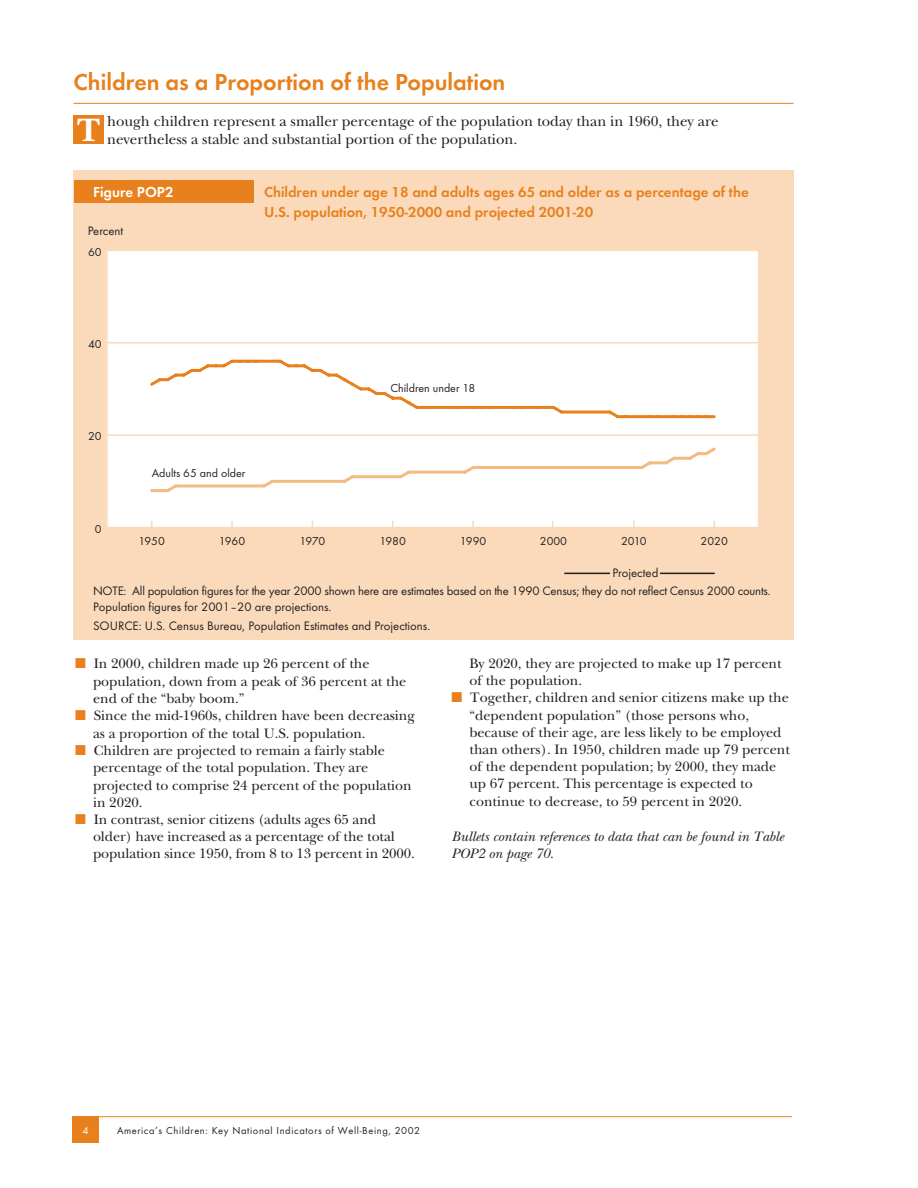
<style>
.page{position:relative;width:918px;height:1188px;background:#fff}
.page>*{position:absolute;margin:0;border:0;box-sizing:border-box;transform-origin:0 0}
.t1{font:700 33.75px "New Baskerville";color:#fff}
.t2{font:600 24px "Futura T";color:#e8811d}
.t3{font:15px/18px "New Baskerville";color:#231f20}
.t4{font:600 15px/20.2px "Futura T";color:#e8811d}
.t5{font:600 15px "Futura T";color:#fff}
.t6{font:14.25px/17.2px "New Baskerville";color:#231f20}
.t7{font:italic 14.25px/17.1px "New Baskerville";color:#231f20}
.t8{font:12.75px/15.3px "Futura T";letter-spacing:-.015em;color:#231f20}
.t9{font:12px "Futura T";color:#231f20}
.t10{font:10.8px "Futura T";color:#fff}
.t11{font:10.5px "Futura T";letter-spacing:.055em;color:#231f20}
.s1{color:#e8811d}
</style>
<div class="page">
<div style="left:72px;top:1116px;width:27px;height:27px;background:#e8811d"></div>
<hr style="left:72px;top:1116px;width:720px;height:1px;background:#e8811d">
<hr style="left:74px;top:103px;width:720px;height:1px;background:#e8811d">
<div style="left:74px;top:115px;width:30px;height:29px;background:#e8811d"></div>
<div style="left:74px;top:171px;width:720px;height:468px;background:#fadabb"></div>
<div style="left:108px;top:251px;width:649px;height:276px;background:#fff"></div>
<div style="left:107px;top:251px;width:651px;height:277px;border:2px solid #fff"></div>
<svg style="left:231px;top:521px;width:2px;height:6px"></svg>
<svg style="left:392px;top:521px;width:2px;height:6px"></svg>
<svg style="left:472px;top:521px;width:2px;height:6px"></svg>
<svg style="left:633px;top:521px;width:2px;height:6px"></svg>
<svg style="left:713px;top:521px;width:2px;height:6px"></svg>
<hr style="left:107px;top:250px;width:1px;height:278px;background:#fce9d5">
<hr style="left:107px;top:527px;width:651px;height:1px;background:#fadabb">
<hr style="left:107px;top:434px;width:651px;height:2px;background:#fadabb">
<hr style="left:107px;top:342px;width:651px;height:1px;background:#fadabb">
<hr style="left:107px;top:250px;width:651px;height:1px;background:#fadabb">
<svg style="left:150px;top:447px;width:566px;height:46px"></svg>
<svg style="left:150px;top:359px;width:566px;height:60px"></svg>
<hr style="left:564px;top:573px;width:151px;height:1px;background:#231f20">
<div style="left:610px;top:565px;width:50px;height:16px;background:#fadabb"></div>
<div style="left:74px;top:180px;width:180px;height:23px;background:#e8811d"></div>
<h2 class="t2" style="left:74px;top:72px;width:433px">Children as a Proportion of the Population</h2>
<h1 class="t1" style="left:77px;top:119px;width:24px">T</h1>
<p class="t3" style="left:107px;top:114px;width:613px">hough children represent a smaller percentage of the population today than in 1960, they are nevertheless a stable and substantial portion of the population.</p>
<p class="t5" style="left:93px;top:186px;width:82px">Figure POP2</p>
<p class="t4" style="left:264px;top:183px;width:486px">Children under age 18 and adults ages 65 and older as a percentage of the<br>U.S. population, 1950-2000 and projected 2001-20</p>
<p class="t8" style="left:88px;top:225px;width:37px">Percent</p>
<p class="t9" style="left:88px;top:247px;width:15px">60</p>
<p class="t9" style="left:88px;top:339px;width:15px">40</p>
<p class="t9" style="left:88px;top:432px;width:15px">20</p>
<p class="t9" style="left:95px;top:524px;width:8px">0</p>
<p class="t9" style="left:152px;top:469px;width:95px">Adults 65 and older</p>
<p class="t9" style="left:390px;top:383px;width:86px">Children under 18</p>
<p class="t9" style="left:139px;top:537px;width:28px">1950</p>
<p class="t9" style="left:219px;top:537px;width:28px">1960</p>
<p class="t9" style="left:299px;top:537px;width:27px">1970</p>
<p class="t9" style="left:380px;top:537px;width:28px">1980</p>
<p class="t9" style="left:460px;top:537px;width:28px">1990</p>
<p class="t9" style="left:540px;top:537px;width:29px">2000</p>
<p class="t9" style="left:621px;top:537px;width:27px">2010</p>
<p class="t9" style="left:701px;top:537px;width:29px">2020</p>
<p class="t8" style="left:612px;top:566px;width:47px">Projected</p>
<p class="t8" style="left:93px;top:585px;width:679px">NOTE: All population figures for the year 2000 shown here are estimates based on the 1990 Census; they do not reflect Census 2000 counts.<br>Population figures for 2001–20 are projections.</p>
<p class="t8" style="left:93px;top:620px;width:339px">SOURCE: U.S. Census Bureau, Population Estimates and Projections.</p>
<p class="t6" style="left:93px;top:657px;width:315px;text-indent:-18px"><span class="s1">■</span> In 2000, children made up 26 percent of the population, down from a peak of 36 percent at the end of the “baby boom.”</p>
<p class="t6" style="left:93px;top:708px;width:323px;line-height:17.7px;text-indent:-18px"><span class="s1">■</span> Since the mid-1960s, children have been decreasing as a proportion of the total U.S. population.</p>
<p class="t6" style="left:93px;top:743px;width:320px;text-indent:-18px"><span class="s1">■</span> Children are projected to remain a fairly stable percentage of the total population. They are projected to comprise 24 percent of the population in 2020.</p>
<p class="t6" style="left:93px;top:812px;width:323px;text-indent:-18px"><span class="s1">■</span> In contrast, senior citizens (adults ages 65 and older) have increased as a percentage of the total population since 1950, from 8 to 13 percent in 2000.</p>
<p class="t6" style="left:470px;top:657px;width:314px">By 2020, they are projected to make up 17 percent of the population.</p>
<p class="t6" style="left:470px;top:691px;width:322px;text-indent:-18px"><span class="s1">■</span> Together, children and senior citizens make up the “dependent population” (those persons who, because of their age, are less likely to be employed than others). In 1950, children made up 79 percent of the dependent population; by 2000, they made up 67 percent. This percentage is expected to continue to decrease, to 59 percent in 2020.</p>
<p class="t7" style="left:452px;top:829px;width:334px">Bullets contain references to data that can be found in Table<br>POP2 on page 70.</p>
<p class="t10" style="left:82px;top:1126px;width:8px">4</p>
<p class="t11" style="left:117px;top:1126px;width:305px">America’s Children: Key National Indicators of Well-Being, 2002</p>
</div>
